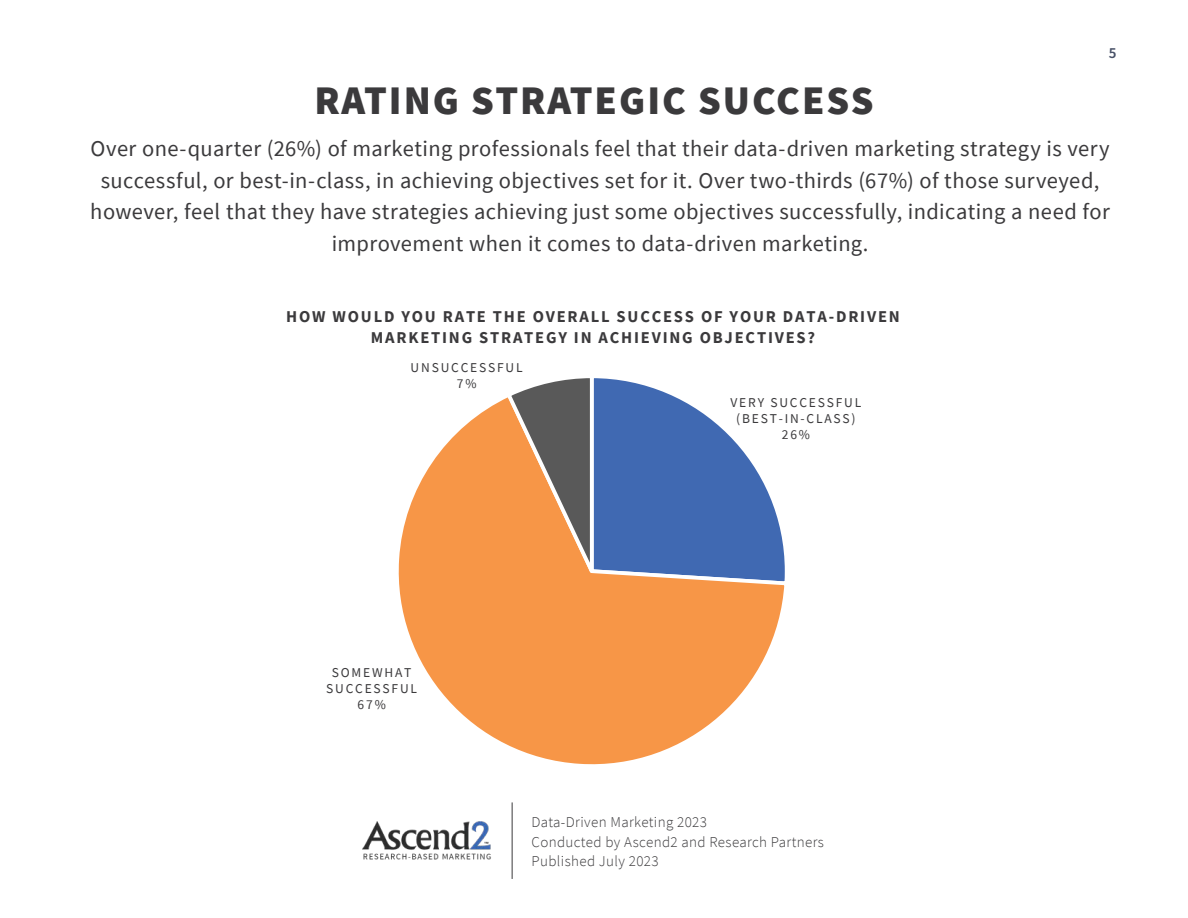
<style>
.page{position:relative;width:1188px;height:918px;background:#fff}
.page>*{position:absolute;margin:0;border:0;box-sizing:border-box;transform-origin:0 0}
.t1{font:900 40.5px "Source Sans Pro";letter-spacing:.05em;color:#3b3a3c}
.t2{font:22.5px/31.5px "Source Sans Pro";letter-spacing:.02em;color:#3b3a3c;text-align:center}
.t3{font:700 16.5px/21px "Source Sans Pro";letter-spacing:.11em;color:#3b3a3c;text-align:center}
.t4{font:300 15px/19.5px "Source Sans Pro";letter-spacing:.025em;color:#3b3a3c}
.t5{font:600 15px "Source Sans Pro";color:#475066}
.t6{font:13.5px/16.5px "Source Sans Pro";letter-spacing:.135em;color:#3b3a3c;text-align:center}
</style>
<div class="page">
<img style="left:363px;top:821px;width:128px;height:39px">
<hr style="left:512px;top:802px;width:1px;height:77px;background:#3b3a3c">
<svg style="left:398px;top:399px;width:386px;height:366px"></svg>
<svg style="left:504px;top:378px;width:281px;height:210px"></svg>
<p class="t5" style="left:1109px;top:44px;width:9px">5</p>
<h1 class="t1" style="left:314px;top:88px;width:561px">RATING STRATEGIC SUCCESS</h1>
<p class="t2" style="left:90px;top:135px;width:1021px">Over one-quarter (26%) of marketing professionals feel that their data-driven marketing strategy is very successful, or best-in-class, in achieving objectives set for it. Over two-thirds (67%) of those surveyed, however, feel that they have strategies achieving just some objectives successfully, indicating a need for improvement when it comes to data-driven marketing.</p>
<p class="t3" style="left:286px;top:306px;width:615px">HOW WOULD YOU RATE THE OVERALL SUCCESS OF YOUR DATA-DRIVEN<br>MARKETING STRATEGY IN ACHIEVING OBJECTIVES?</p>
<p class="t6" style="left:411px;top:360px;width:113px">UNSUCCESSFUL<br>7%</p>
<p class="t6" style="left:731px;top:394px;width:132px">VERY SUCCESSFUL (BEST-IN-CLASS)<br>26%</p>
<p class="t6" style="left:326px;top:664px;width:92px">SOMEWHAT<br>SUCCESSFUL<br>67%</p>
<p class="t4" style="left:532px;top:814px;width:294px">Data-Driven Marketing 2023<br>Conducted by Ascend2 and Research Partners<br>Published July 2023</p>
</div>
